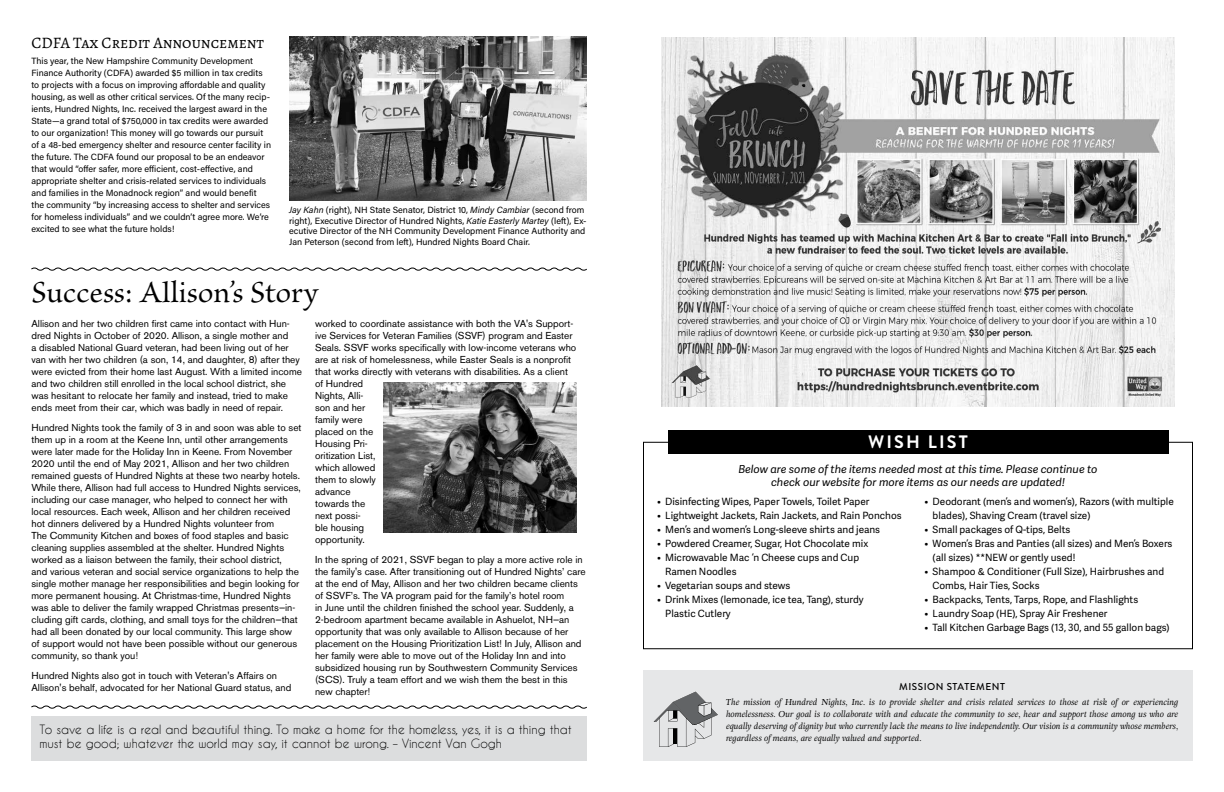
<style>
.page{position:relative;width:1224px;height:792px;background:#fff}
.page>*{position:absolute;margin:0;border:0;box-sizing:border-box;transform-origin:0 0}
.t1{font:32px "Brioso Pro";letter-spacing:.005em;color:#000}
.t2{font:700 18px "Brandon Grotesque";letter-spacing:.12em;color:#fff}
.t3{font:16px "Alegreya SC";color:#000}
.t4{font:12px/14.4px "Caviar Dreams";color:#000}
.t5{font:italic 11px/13px "Adelle Sans";color:#000;text-align:center}
.t6{font:10px/12px "Akzidenz Grotesk BE";color:#000}
.t7{font:10px/14px "Adelle Sans";color:#000}
.t8{font:500 10px "Brandon Grotesque";letter-spacing:.05em;color:#000}
.t9{font:9px/12px "Acumin Pro";color:#000}
.t10{font:italic 8.5px/12px "Adriane Text";color:#000;text-align:justify}
.s1{font-style:italic}
</style>
<div class="page">
<img style="left:289px;top:36px;width:298px;height:164px">
<svg style="left:31px;top:267px;width:556px;height:4px"></svg>
<svg style="left:31px;top:705px;width:556px;height:4px"></svg>
<img style="left:384px;top:383px;width:193px;height:150px">
<div style="left:32px;top:716px;width:555px;height:44px;background:#dcddde"></div>
<div style="left:668px;top:430px;width:500px;height:24px;background:#000"></div>
<div style="left:643px;top:670px;width:549px;height:90px;background:#e6e7e8"></div>
<svg style="left:654px;top:692px;width:64px;height:55px"></svg>
<img style="left:662px;top:37px;width:513px;height:370px">
<h3 class="t3" style="left:32px;top:31px;width:234px">CDFA Tax Credit Announcement</h3>
<p class="t9" style="left:32px;top:54px;width:241px">This year, the New Hampshire Community Development Finance Authority (CDFA) awarded $5 million in tax credits to projects with a focus on improving affordable and quality housing, as well as other critical services. Of the many recip&shy;ients, Hundred Nights, Inc. received the largest award in the State—a grand total of $750,000 in tax credits were awarded to our organization! This money will go towards our pursuit of a 48-bed emergency shelter and resource center facility in the future. The CDFA found our proposal to be an endeavor that would “offer safer, more efficient, cost-effective, and appropriate shelter and crisis-related services to individuals and families in the Monadnock region” and would benefit the community “by increasing access to shelter and services for homeless individuals” and we couldn’t agree more. We’re excited to see what the future holds!</p>
<p class="t9" style="left:289px;top:204px;width:299px;line-height:10.8px"><span class="s1">Jay Kahn</span> (right), NH State Senator, District 10, <span class="s1">Mindy Cambiar</span> (second from right), Executive Director of Hundred Nights, <span class="s1">Katie Easterly Martey</span> (left), Ex&shy;ecutive Director of the NH Community Development Finance Authority and Jan Peterson (second from left), Hundred Nights Board Chair.</p>
<h1 class="t1" style="left:32px;top:275px;width:288px">Success: Allison’s Story</h1>
<p class="t6" style="left:32px;top:317px;width:272px">Allison and her two children first came into contact with Hun&shy;dred Nights in October of 2020. Allison, a single mother and<br>a disabled National Guard veteran, had been living out of her van with her two children (a son, 14, and daughter, 8) after they were evicted from their home last August. With a limited income and two children still enrolled in the local school district, she was hesitant to relocate her family and instead, tried to make ends meet from their car, which was badly in need of repair.</p>
<p class="t6" style="left:32px;top:421px;width:272px">Hundred Nights took the family of 3 in and soon was able to set them up in a room at the Keene Inn, until other arrangements were later made for the Holiday Inn in Keene. From November 2020 until the end of May 2021, Allison and her two children remained guests of Hundred Nights at these two nearby hotels.<br>While there, Allison had full access to Hundred Nights services, including our case manager, who helped to connect her with local resources. Each week, Allison and her children received hot dinners delivered by a Hundred Nights volunteer from<br>The Community Kitchen and boxes of food staples and basic cleaning supplies assembled at the shelter. Hundred Nights worked as a liaison between the family, their school district,<br>and various veteran and social service organizations to help the single mother manage her responsibilities and begin looking for more permanent housing. At Christmas-time, Hundred Nights was able to deliver the family wrapped Christmas presents—in&shy;cluding gift cards, clothing, and small toys for the children—that had all been donated by our local community. This large show of support would not have been possible without our generous community, so thank you!</p>
<p class="t6" style="left:32px;top:669px;width:261px">Hundred Nights also got in touch with Veteran's Affairs on<br>Allison's behalf, advocated for her National Guard status, and</p>
<p class="t6" style="left:315px;top:317px;width:263px">worked to coordinate assistance with both the VA's Support&shy;ive Services for Veteran Families (SSVF) program and Easter<br>Seals. SSVF works specifically with low-income veterans who are at risk of homelessness, while Easter Seals is a nonprofit that works directly with veterans with disabilities. As a client of Hundred<br>Nights, Alli-<br>son and her<br>family were<br>placed on the<br>Housing Pri-<br>oritization List,<br>which allowed<br>them to slowly<br>advance<br>towards the<br>next possi-<br>ble housing<br>opportunity.</p>
<p class="t6" style="left:315px;top:553px;width:272px">In the spring of 2021, SSVF began to play a more active role in the family's case. After transitioning out of Hundred Nights’ care at the end of May, Allison and her two children became clients of SSVF’s. The VA program paid for the family’s hotel room<br>in June until the children finished the school year. Suddenly, a 2-bedroom apartment became available in Ashuelot, NH—an opportunity that was only available to Allison because of her placement on the Housing Prioritization List! In July, Allison and her family were able to move out of the Holiday Inn and into subsidized housing run by Southwestern Community Services (SCS). Truly a team effort and we wish them the best in this new chapter!</p>
<p class="t4" style="left:40px;top:722px;width:534px">To save a life is a real and beautiful thing. To make a home for the homeless, yes, it is a thing that must be good; whatever the world may say, it cannot be wrong. – Vincent Van Gogh</p>
<h2 class="t2" style="left:868px;top:429px;width:101px">WISH LIST</h2>
<p class="t5" style="left:738px;top:463px;width:361px">Below are some of the items needed most at this time. Please continue to check our website for more items as our needs are updated!</p>
<p class="t7" style="left:657px;top:494px;width:214px">• Disinfecting Wipes, Paper Towels, Toilet Paper</p>
<p class="t7" style="left:657px;top:508px;width:246px">• Lightweight Jackets, Rain Jackets, and Rain Ponchos</p>
<p class="t7" style="left:657px;top:522px;width:225px">• Men’s and women’s Long-sleeve shirts and jeans</p>
<p class="t7" style="left:657px;top:536px;width:213px">• Powdered Creamer, Sugar, Hot Chocolate mix</p>
<p class="t7" style="left:665px;top:550px;width:195px;text-indent:-8px">• Microwavable Mac ‘n Cheese cups and Cup<br>Ramen Noodles</p>
<p class="t7" style="left:657px;top:578px;width:135px">• Vegetarian soups and stews</p>
<p class="t7" style="left:665px;top:592px;width:200px;text-indent:-8px">• Drink Mixes (lemonade, ice tea, Tang), sturdy<br>Plastic Cutlery</p>
<p class="t7" style="left:933px;top:494px;width:243px;text-indent:-8px">• Deodorant (men’s and women’s), Razors (with multiple blades), Shaving Cream (travel size)</p>
<p class="t7" style="left:924px;top:522px;width:147px">• Small packages of Q-tips, Belts</p>
<p class="t7" style="left:933px;top:536px;width:241px;text-indent:-8px">• Women’s Bras and Panties (all sizes) and Men’s Boxers (all sizes) **NEW or gently used!</p>
<p class="t7" style="left:933px;top:564px;width:233px;text-indent:-8px">• Shampoo &amp; Conditioner (Full Size), Hairbrushes and<br>Combs, Hair Ties, Socks</p>
<p class="t7" style="left:924px;top:592px;width:215px">• Backpacks, Tents, Tarps, Rope, and Flashlights</p>
<p class="t7" style="left:924px;top:606px;width:185px">• Laundry Soap (HE), Spray Air Freshener</p>
<p class="t7" style="left:924px;top:620px;width:247px">• Tall Kitchen Garbage Bags (13, 30, and 55 gallon bags)</p>
<p class="t8" style="left:899px;top:679px;width:107px">MISSION STATEMENT</p>
<p class="t10" style="left:726px;top:696px;width:454px">The mission of Hundred Nights, Inc. is to provide shelter and crisis related services to those at risk of or experiencing homelessness. Our goal is to collaborate with and educate the community to see, hear and support those among us who are equally deserving of dignity but who currently lack the means to live independently. Our vision is a community whose members, regardless of means, are equally valued and supported.</p>
</div>
